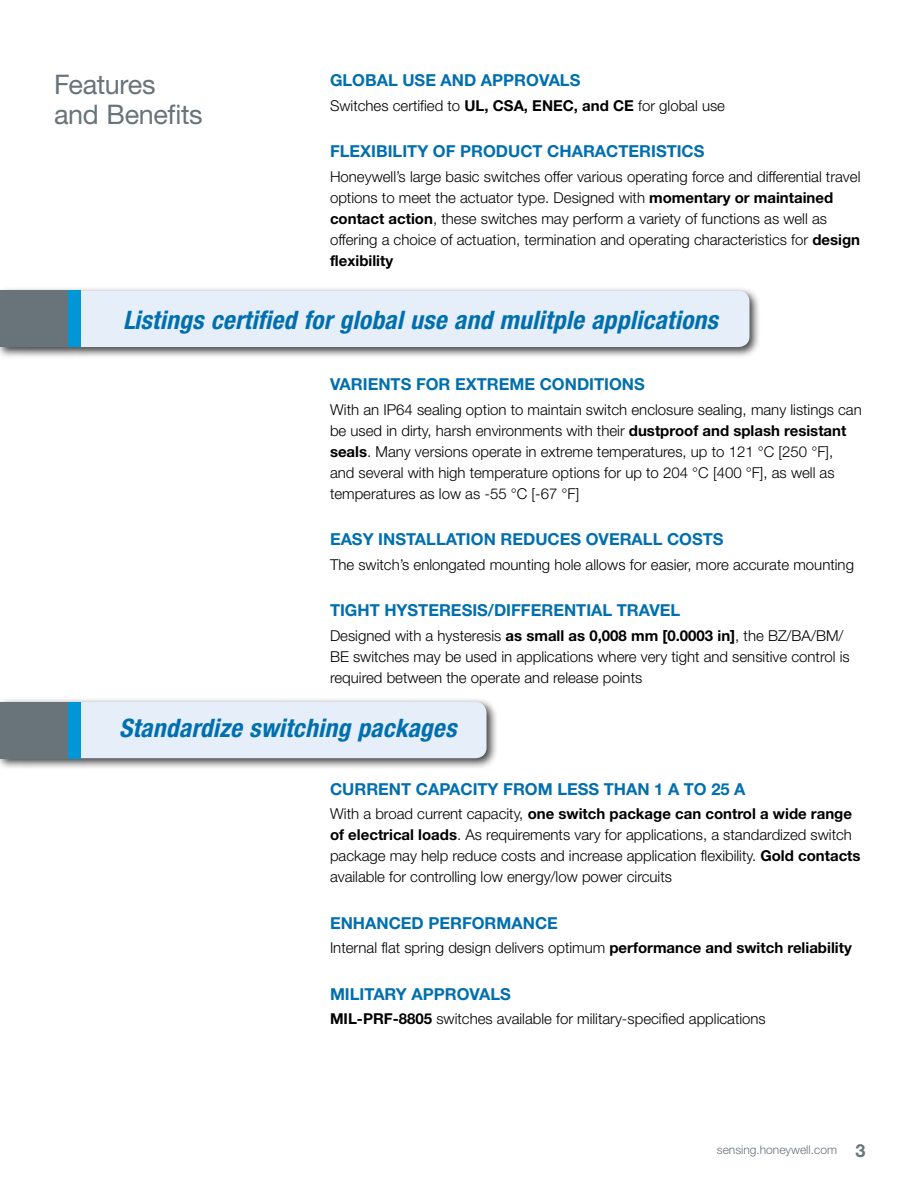
<style>
.page{position:relative;width:918px;height:1188px;background:#fff}
.page>*{position:absolute;margin:0;border:0;box-sizing:border-box;transform-origin:0 0}
.t1{font:27px/30px "Helvetica Neue LT Std";letter-spacing:-.015em;color:#68737a}
.t2{font:italic 700 condensed 25.5px "Helvetica Neue LT Std";letter-spacing:.01em;color:#006faf}
.t3{font:700 16.5px "Helvetica Neue LT Std";color:#006faf}
.t4{font:300 15px/21px "Helvetica Neue LT Std";color:#000}
.t5{font:300 12px "Helvetica Neue LT Std";color:#68737a}
.s1{font-weight:700}
.s2{font-weight:700;font-size:18px}
</style>
<div class="page">
<div style="left:0;top:697px;width:498px;height:73px;background:#000;opacity:.75"></div>
<div style="left:81px;top:702px;width:406px;height:56px;background:#e5eef9"></div>
<div style="left:21px;top:702px;width:60px;height:56px;background:#0097d7"></div>
<div style="left:0;top:702px;width:68px;height:56px;background:#68737a"></div>
<div style="left:0;top:286px;width:761px;height:73px;background:#000;opacity:.75"></div>
<div style="left:81px;top:291px;width:669px;height:56px;background:#e5eef9"></div>
<div style="left:21px;top:291px;width:60px;height:56px;background:#0097d7"></div>
<div style="left:0;top:291px;width:68px;height:56px;background:#68737a"></div>
<h1 class="t1" style="left:54px;top:69px;width:150px">Features and Benefits</h1>
<p class="t3" style="left:330px;top:70px;width:252px">GLOBAL USE AND APPROVALS</p>
<p class="t4" style="left:330px;top:94px;width:397px">Switches certified to <span class="s1">UL, CSA, ENEC, and CE</span> for global use</p>
<p class="t3" style="left:330px;top:141px;width:143px">Flexibility of produc</p>
<p class="t3" style="left:533px;top:141px;width:52px">t charac</p>
<p class="t3" style="left:618px;top:141px;width:76px">teristics</p>
<p class="t4" style="left:330px;top:165px;width:532px">Honeywell’s large basic switches offer various operating force and differential travel options to meet the actuator type. Designed with <span class="s1">momentary or maintained contact action</span>, these switches may perform a variety of functions as well as offering a choice of actuation, termination and operating characteristics for <span class="s1">design flexibility</span></p>
<h2 class="t2" style="left:123px;top:304px;width:596px">Listings certified for global use and mulitple applications</h2>
<p class="t3" style="left:330px;top:374px;width:316px">VARIENTS FOR EXTREME CONDITIONS</p>
<p class="t4" style="left:330px;top:398px;width:533px">With an IP64 sealing option to maintain switch enclosure sealing, many listings can be used in dirty, harsh environments with their <span class="s1">dustproof and splash resistant seals</span>. Many versions operate in extreme temperatures, up to 121 °C [250 °F],<br>and several with high temperature options for up to 204 °C [400 °F], as well as temperatures as low as -55 °C [-67 °F]</p>
<p class="t3" style="left:330px;top:529px;width:395px">EASY INSTALLATI ON REDUCES OVERALL COSTS</p>
<p class="t4" style="left:330px;top:554px;width:526px">The switch’s enlongated mounting hole allows for easier, more accurate mounting</p>
<p class="t3" style="left:330px;top:600px;width:111px">tight hysteres</p>
<p class="t3" style="left:472px;top:600px;width:51px">is/differen</p>
<p class="t3" style="left:576px;top:600px;width:63px">tial travel</p>
<p class="t4" style="left:330px;top:625px;width:521px">Designed with a hysteresis <span class="s1">as small as 0,008 mm [0.0003 in]</span>, the BZ/BA/BM/<br>BE switches may be used in applications where very tight and sensitive control is required between the operate and release points</p>
<h2 class="t2" style="left:119px;top:713px;width:339px">Standardize switching packages</h2>
<p class="t3" style="left:330px;top:779px;width:13px">curren</p>
<p class="t3" style="left:401px;top:779px;width:27px">t capac</p>
<p class="t3" style="left:473px;top:779px;width:44px">ity from</p>
<p class="t3" style="left:557px;top:779px;width:12px">less</p>
<p class="t3" style="left:604px;top:779px;width:143px">than 1 A to 25 A</p>
<p class="t4" style="left:330px;top:803px;width:532px">With a broad current capacity, <span class="s1">one switch package can control a wide range of electrical loads</span>. As requirements vary for applications, a standardized switch package may help reduce costs and increase application flexibility. <span class="s1">Gold contacts </span>available for controlling low energy/low power circuits</p>
<p class="t3" style="left:330px;top:913px;width:48px">en hanced</p>
<p class="t3" style="left:428px;top:913px;width:13px">performance</p>
<p class="t4" style="left:330px;top:937px;width:523px">Internal flat spring design delivers optimum <span class="s1">performance and switch reliability</span></p>
<p class="t3" style="left:330px;top:984px;width:183px">MILITARY APPROVALS</p>
<p class="t4" style="left:330px;top:1008px;width:437px"><span class="s1">MIL-PRF-8805</span> switches available for military-specified applications</p>
<p class="t5" style="left:717px;top:1143px;width:150px">sensing.honeywell.com <span class="s2">3</span></p>
</div>
